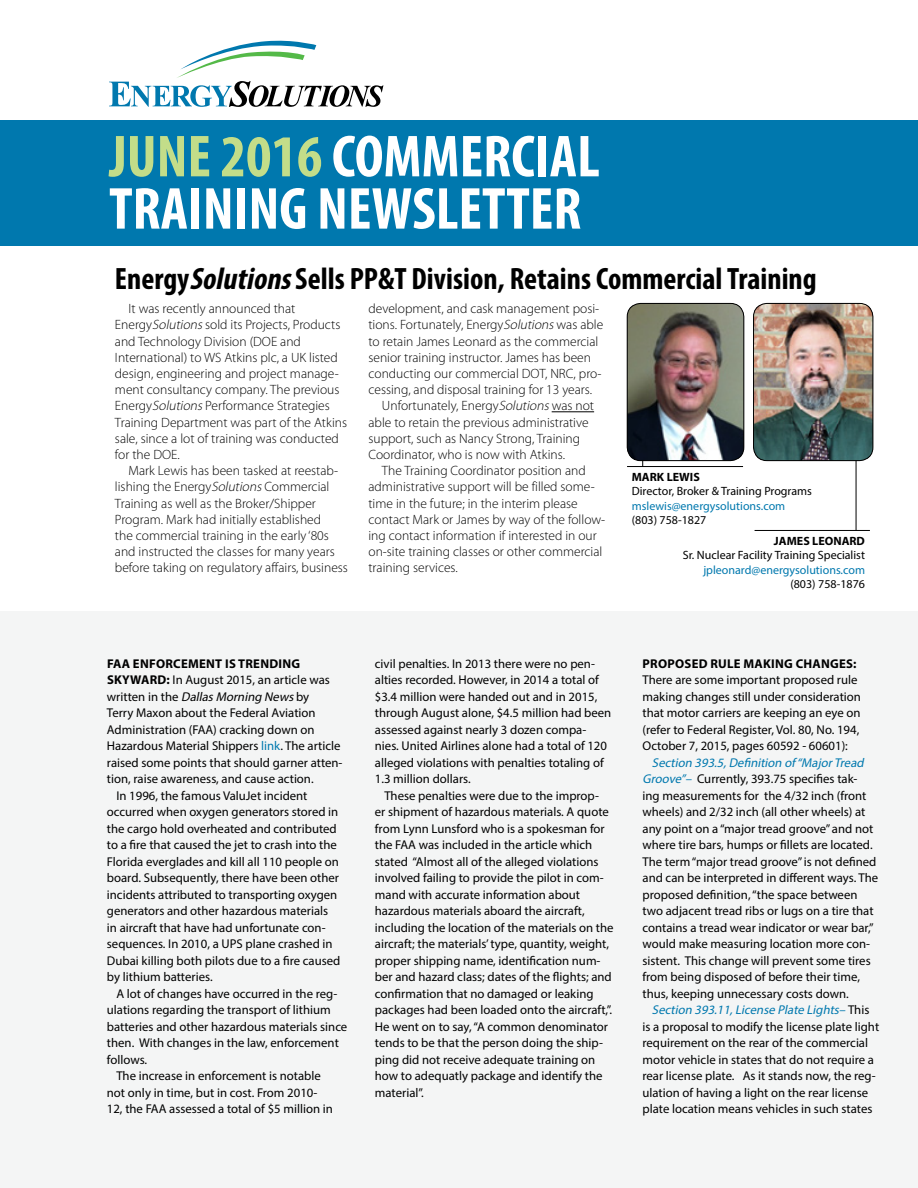
<style>
.page{position:relative;width:918px;height:1188px;background:#fff}
.page>*{position:absolute;margin:0;border:0;box-sizing:border-box;transform-origin:0 0}
.t1{font:700 condensed 59.7px/52.3px "Myriad Pro";color:#fff}
.t2{font:700 condensed 31.05px "Myriad Pro";color:#000}
.t3{font:300 13.5px/16.2px "Myriad Pro";color:#000}
.t4{font:12.75px/16.5px "Myriad Pro";color:#000}
.t5{font:700 12.75px "Myriad Pro";letter-spacing:.02em;color:#000}
.t6{font:italic 12.75px "Myriad Pro";color:#000}
.t7{font:12px "Myriad Pro";color:#000}
.t8{font:12px "Myriad Pro";color:#0078ae}
.t9{font:700 12px "Myriad Pro";color:#000}
.s1{color:#c3dd89}
.s2{font-style:italic}
.s3{font-weight:700}
.s4{font-style:normal}
.s5{color:#0078ae}
.s6{font-style:italic;color:#0078ae}
</style>
<div class="page">
<div style="left:0;top:611px;width:918px;height:577px;background:#f4f5f5"></div>
<div style="left:0;top:120px;width:918px;height:125px;background:#0078ae"></div>
<svg style="left:109px;top:40px;width:274px;height:67px"></svg>
<hr style="left:856px;top:358px;width:1px;height:173px;background:#000">
<hr style="left:755px;top:530px;width:115px;height:1px;background:#000">
<hr style="left:627px;top:466px;width:116px;height:1px;background:#000">
<hr style="left:552px;top:411px;width:42px;height:1px;background:#000">
<img style="left:627px;top:303px;width:117px;height:158px">
<div style="left:627px;top:303px;width:117px;height:158px;border:1px solid #000;border-radius:14px"></div>
<img style="left:754px;top:303px;width:119px;height:158px">
<div style="left:753px;top:303px;width:120px;height:158px;border:1px solid #000;border-radius:14px"></div>
<h1 class="t1" style="left:109px;top:129px;width:492px"><span class="s1">JUNE 2016</span> COMMERCIAL<br>TRAINING NEWSLETTER</h1>
<h2 class="t2" style="left:115px;top:259px;width:703px">Energy<span class="s2">Solutions</span>Sells PP&amp;T Division, Retains Commercial Training</h2>
<p class="t3" style="left:115px;top:301px;width:234px;text-indent:14px">It was recently announced that Energy<span class="s2">Solutions</span>sold its Projects, Products and Technology Division (DOE and International) to WS Atkins plc, a UK listed design, engineering and project manage&shy;ment consultancy company. The previous Energy<span class="s2">Solutions</span>Performance Strategies Training Department was part of the Atkins sale, since a lot of training was conducted for the DOE.</p>
<p class="t3" style="left:115px;top:463px;width:234px;text-indent:14px">Mark Lewis has been tasked at reestab&shy;lishing the Energy<span class="s2">Solutions</span>Commercial Training as well as the Broker/Shipper Program. Mark had initially established<br>the commercial training in the early ‘80s and instructed the classes for many years before taking on regulatory affairs, business</p>
<p class="t3" style="left:368px;top:301px;width:232px">development, and cask management posi-</p>
<p class="t3" style="left:368px;top:317px;width:236px">tions. Fortunately, Energy<span class="s2">Solutions</span>was able</p>
<p class="t3" style="left:368px;top:333px;width:231px">to retain James Leonard as the commercial</p>
<p class="t3" style="left:368px;top:349px;width:224px">senior training instructor. James has been</p>
<p class="t3" style="left:368px;top:365px;width:235px">conducting our commercial DOT, NRC, pro-</p>
<p class="t3" style="left:368px;top:382px;width:225px">cessing, and disposal training for 13 years.</p>
<p class="t3" style="left:382px;top:398px;width:214px">Unfortunately, Energy<span class="s2">Solutions</span>was not</p>
<p class="t3" style="left:368px;top:414px;width:222px">able to retain the previous administrative</p>
<p class="t3" style="left:368px;top:430px;width:213px">support, such as Nancy Strong, Training</p>
<p class="t3" style="left:368px;top:446px;width:198px">Coordinator, who is now with Atkins.</p>
<p class="t3" style="left:382px;top:463px;width:205px">The Training Coordinator position and</p>
<p class="t3" style="left:368px;top:479px;width:228px">administrative support will be filled some-</p>
<p class="t3" style="left:368px;top:495px;width:211px">time in the future; in the interim please</p>
<p class="t3" style="left:368px;top:511px;width:238px">contact Mark or James by way of the follow-</p>
<p class="t3" style="left:368px;top:527px;width:230px">ing contact information if interested in our</p>
<p class="t3" style="left:368px;top:544px;width:235px">on-site training classes or other commercial</p>
<p class="t3" style="left:368px;top:560px;width:91px">training services.</p>
<p class="t9" style="left:632px;top:469px;width:70px">MARK LEWIS</p>
<p class="t7" style="left:632px;top:484px;width:182px">Director, Broker &amp; Training Programs</p>
<p class="t8" style="left:632px;top:498px;width:155px">mslewis@energysolutions.com</p>
<p class="t7" style="left:632px;top:513px;width:76px">(803) 758-1827</p>
<p class="t9" style="left:774px;top:533px;width:93px">JAMES LEONARD</p>
<p class="t7" style="left:683px;top:548px;width:184px">Sr. Nuclear Facility Training Specialist</p>
<p class="t8" style="left:703px;top:562px;width:163px">jpleonard@energysolutions.com</p>
<p class="t7" style="left:790px;top:576px;width:76px">(803) 758-1876</p>
<p class="t5" style="left:107px;top:655px;width:195px">FAA ENFORCEMENT IS TRENDING</p>
<p class="t4" style="left:107px;top:671px;width:224px"><span class="s3">SKYWARD:</span> In August 2015, an article was</p>
<p class="t6" style="left:107px;top:689px;width:204px"><span class="s4">w r i tt e n i n t h e</span> DallasMorning News<span class="s4">by</span></p>
<p class="t4" style="left:107px;top:704px;width:210px">Terry Maxon about the Federal Aviation</p>
<p class="t4" style="left:107px;top:721px;width:209px">Administration (FAA) cracking down on</p>
<p class="t4" style="left:107px;top:737px;width:235px">Hazardous Material Shippers <span class="s5">link</span>. The article</p>
<p class="t4" style="left:107px;top:754px;width:237px">raised some points that should garner atten-</p>
<p class="t4" style="left:107px;top:770px;width:208px">tion, raise awareness, and cause action.</p>
<p class="t4" style="left:116px;top:787px;width:193px">In 1996, the famous ValuJet incident</p>
<p class="t4" style="left:107px;top:803px;width:233px">occurred when oxygen generators stored in</p>
<p class="t4" style="left:107px;top:820px;width:231px">the cargo hold overheated and contributed</p>
<p class="t4" style="left:107px;top:836px;width:231px">to a fire that caused the jet to crash into the</p>
<p class="t4" style="left:107px;top:853px;width:233px">Florida everglades and kill all 110 people on</p>
<p class="t4" style="left:107px;top:869px;width:234px">board. Subsequently, there have been other</p>
<p class="t4" style="left:107px;top:886px;width:232px">incidents attributed to transporting oxygen</p>
<p class="t4" style="left:107px;top:902px;width:223px">generators and other hazardous materials</p>
<p class="t4" style="left:107px;top:919px;width:220px">in aircraft that have had unfortunate con-</p>
<p class="t4" style="left:107px;top:935px;width:227px">sequences. In 2010, a UPS plane crashed in</p>
<p class="t4" style="left:107px;top:952px;width:235px">Dubai killing both pilots due to a fire caused</p>
<p class="t4" style="left:107px;top:968px;width:107px">by lithium batteries.</p>
<p class="t4" style="left:116px;top:985px;width:222px">A lot of changes have occurred in the reg-</p>
<p class="t4" style="left:107px;top:1001px;width:225px">ulations regarding the transport of lithium</p>
<p class="t4" style="left:107px;top:1018px;width:242px">batteries and other hazardous materials since</p>
<p class="t4" style="left:107px;top:1034px;width:233px">then. With changes in the law, enforcement</p>
<p class="t4" style="left:107px;top:1051px;width:42px">follows.</p>
<p class="t4" style="left:116px;top:1067px;width:206px">The increase in enforcement is notable</p>
<p class="t4" style="left:107px;top:1084px;width:212px">not only in time, but in cost. From 2010-</p>
<p class="t4" style="left:107px;top:1100px;width:228px">12, the FAA assessed a total of $5 million in</p>
<p class="t4" style="left:375px;top:655px;width:238px">civil penalties. In 2013 there were no pen&shy;alties recorded. However, in 2014 a total of $3.4 million were handed out and in 2015, through August alone, $4.5 million had been assessed against nearly 3 dozen compa&shy;nies. United Airlines alone had a total of 120 alleged violations with penalties totaling of 1.3 million dollars.</p>
<p class="t4" style="left:375px;top:787px;width:240px;text-indent:9px">These penalties were due to the improp-<br>er shipment of hazardous materials. A quote from Lynn Lunsford who is a spokesman for the FAA was included in the article which stated “Almost all of the alleged violations involved failing to provide the pilot in com&shy;mand with accurate information about hazardous materials aboard the aircraft, including the location of the materials on the aircraft; the materials’ type, quantity, weight, proper shipping name, identification num&shy;ber and hazard class; dates of the flights; and confirmation that no damaged or leaking packages had been loaded onto the aircraft,”.<br>He went on to say, “A common denominator tends to be that the person doing the ship&shy;ping did not receive adequate training on how to adequatly package and identify the material”.</p>
<p class="t5" style="left:643px;top:655px;width:215px">PROPOSED RULE MAKING CHANGES:</p>
<p class="t4" style="left:643px;top:671px;width:220px">There are some important proposed rule making changes still under consideration that motor carriers are keeping an eye on (refer to Federal Register, Vol. 80, No. 194, October 7, 2015, pages 60592 - 60601):</p>
<p class="t4" style="left:643px;top:754px;width:237px;text-indent:9px"><span class="s6">Section 393.5,Definition of “MajorTread Groove”–</span> Currently, 393.75 specifies tak-<br>ing measurements for the 4/32 inch (front wheels) and 2/32 inch (all other wheels) at any point on a “major tread groove” and not where tire bars, humps or fillets are located.<br>The term “major tread groove” is not defined and can be interpreted in different ways. The proposed definition, “the space between two adjacent tread ribs or lugs on a tire that contains a tread wear indicator or wear bar,” would make measuring location more con&shy;sistent. This change will prevent some tires from being disposed of before their time, thus, keeping unnecessary costs down.</p>
<p class="t4" style="left:643px;top:1001px;width:238px;text-indent:9px"><span class="s6">Section 393.11,License Plate Lights–</span> T h i s is a proposal to modify the license plate light requirement on the rear of the commercial motor vehicle in states that do not require a rear license plate. As it stands now, the reg&shy;ulation of having a light on the rear license plate location means vehicles in such states</p>
</div>
